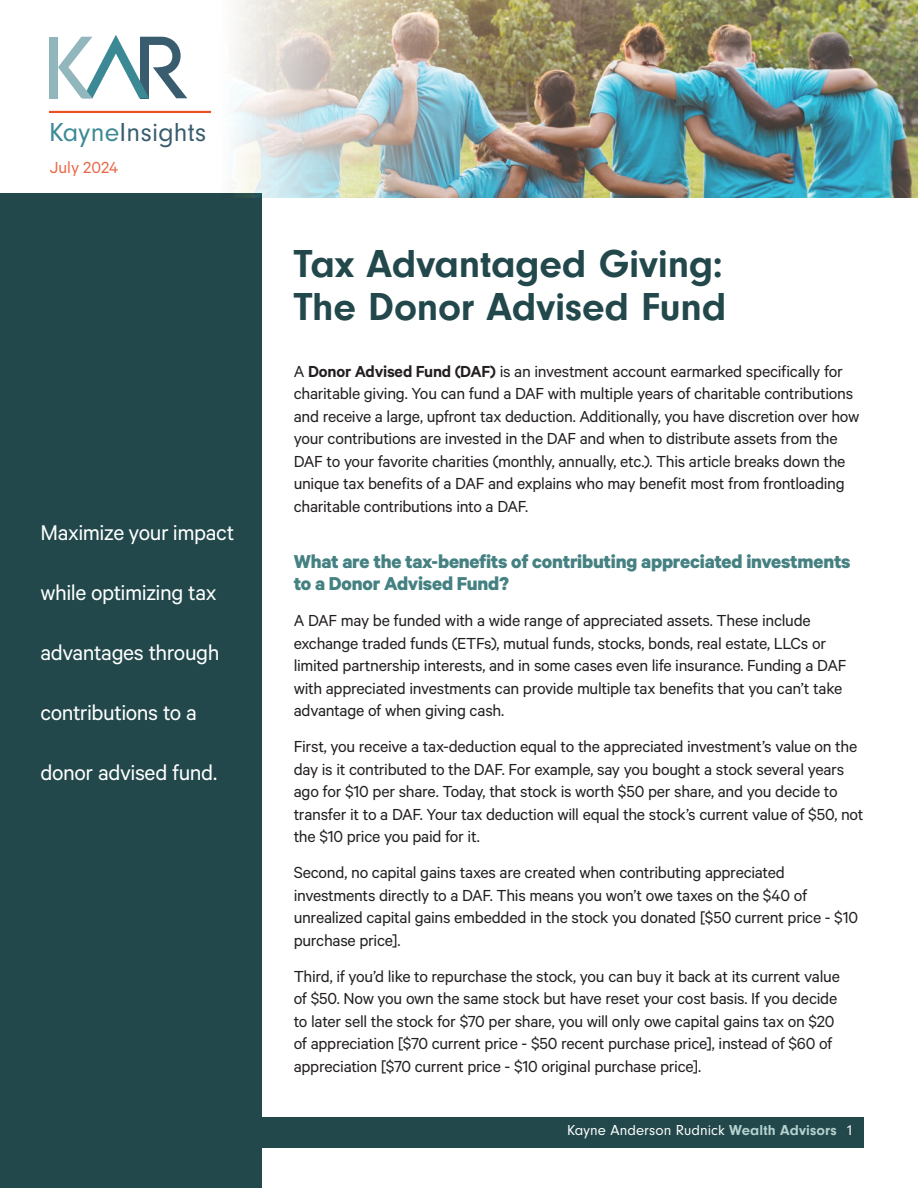
<style>
.page{position:relative;width:918px;height:1188px;background:#fff}
.page>*{position:absolute;margin:0;border:0;box-sizing:border-box;transform-origin:0 0}
.t1{font:700 40.5px/43.5px "Neuzeit Gro";letter-spacing:-.005em;color:#22484b}
.t2{font:27px "Neuzeit Gro";letter-spacing:.01em;color:#395d6e}
.t3{font:24px "Calibre";letter-spacing:-.02em;color:#fff}
.t4{font:700 21px/22.5px "Calibre";letter-spacing:-.01em;color:#458182}
.t5{font:18px/22.5px "Calibre";letter-spacing:-.015em;color:#231f20}
.t6{font:18px "Calibre";color:#ea6847}
.t7{font:15px "Neuzeit Gro";letter-spacing:.005em;color:#fff}
.s1{color:#3b8994}
.s2{font-weight:600}
.s3{font-weight:700;color:#b4d1ce}
</style>
<div class="page">
<div style="left:54px;top:1117px;width:810px;height:31px;background:#22484b"></div>
<div style="left:0;top:193px;width:261px;height:995px;background:#22484b"></div>
<img style="left:49px;top:0;width:869px;height:198px">
<p class="t2" style="left:49px;top:118px;width:159px"><span class="s1">Kayne</span>Insights</p>
<p class="t6" style="left:50px;top:157px;width:70px">July 2024</p>
<p class="t3" style="left:40px;top:518px;width:195px">Maximize your impact</p>
<p class="t3" style="left:40px;top:578px;width:178px">while optimizing tax</p>
<p class="t3" style="left:40px;top:638px;width:181px">advantages through</p>
<p class="t3" style="left:40px;top:698px;width:158px">contributions to a</p>
<p class="t3" style="left:40px;top:758px;width:178px">donor advised fund.</p>
<p class="t1" style="left:294px;top:242px;width:434px">Tax Advantaged Giving:<br>The Donor Advised Fund</p>
<p class="t5" style="left:294px;top:359px;width:567px">A <span class="s2">Donor Advised Fund (DAF)</span> is an investment account earmarked specifically for charitable giving. You can fund a DAF with multiple years of charitable contributions and receive a large, upfront tax deduction. Additionally, you have discretion over how your contributions are invested in the DAF and when to distribute assets from the DAF to your favorite charities (monthly, annually, etc.). This article breaks down the unique tax benefits of a DAF and explains who may benefit most from frontloading charitable contributions into a DAF.</p>
<p class="t4" style="left:294px;top:549px;width:558px">What are the tax-benefits of contributing appreciated investments to a Donor Advised Fund?</p>
<p class="t5" style="left:294px;top:609px;width:554px">A DAF may be funded with a wide range of appreciated assets. These include exchange traded funds (ETFs), mutual funds, stocks, bonds, real estate, LLCs or limited partnership interests, and in some cases even life insurance. Funding a DAF with appreciated investments can provide multiple tax benefits that you can’t take advantage of when giving cash.</p>
<p class="t5" style="left:294px;top:735px;width:571px">First, you receive a tax-deduction equal to the appreciated investment’s value on the day is it contributed to the DAF. For example, say you bought a stock several years ago for $10 per share. Today, that stock is worth $50 per share, and you decide to transfer it to a DAF. Your tax deduction will equal the stock’s current value of $50, not the $10 price you paid for it.</p>
<p class="t5" style="left:294px;top:861px;width:566px">Second, no capital gains taxes are created when contributing appreciated investments directly to a DAF. This means you won’t owe taxes on the $40 of unrealized capital gains embedded in the stock you donated [$50 current price - $10 purchase price].</p>
<p class="t5" style="left:294px;top:964px;width:548px">Third, if you’d like to repurchase the stock, you can buy it back at its current value of $50. Now you own the same stock but have reset your cost basis. If you decide to later sell the stock for $70 per share, you will only owe capital gains tax on $20 of appreciation [$70 current price - $50 recent purchase price], instead of $60 of appreciation [$70 current price - $10 original purchase price].</p>
<p class="t7" style="left:567px;top:1122px;width:288px">Kayne Anderson Rudnick <span class="s3">Wealth Advisors</span> 1</p>
</div>
